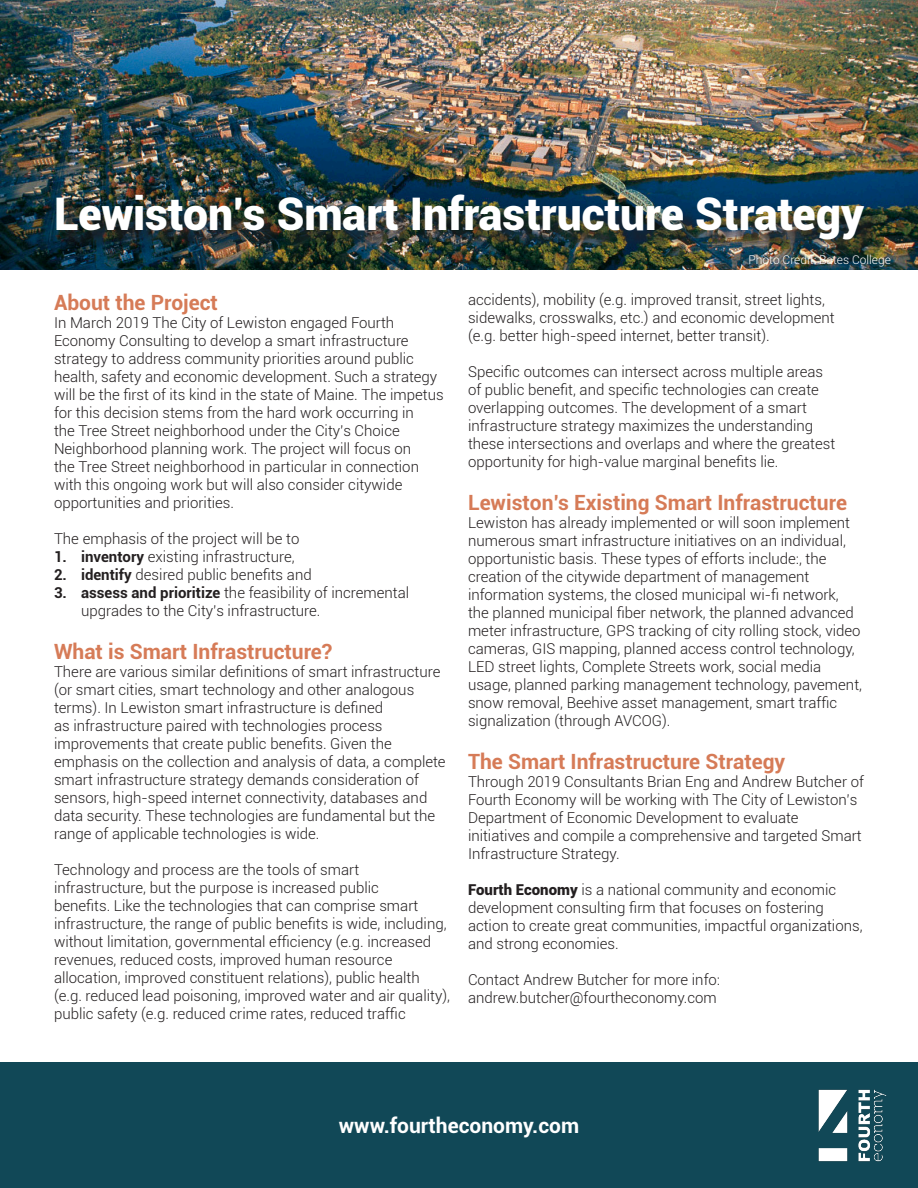
<style>
.page{position:relative;width:918px;height:1188px;background:#fff}
.page>*{position:absolute;margin:0;border:0;box-sizing:border-box;transform-origin:0 0}
.t1{font:900 45px "Roboto";letter-spacing:-.005em;color:#fff}
.t2{font:700 21px "Roboto";color:#d67b57}
.t3{font:700 21px "Roboto";color:#fff}
.body{font:300 15px/18px "Roboto";color:#231f20}
.t4{font:300 12px "Roboto";color:#fff}
.s1{font-weight:700}
.s2{font-weight:900}
</style>
<div class="page">
<img style="left:0;top:0;width:918px;height:270px">
<div style="left:59px;top:199px;width:823px;height:60px;background:#231f20;opacity:.75"></div>
<div style="left:0;top:1063px;width:918px;height:125px;background:#114857"></div>
<img style="left:818px;top:1089px;width:69px;height:73px">
<p class="t1" style="left:54px;top:182px;width:812px">Lewiston’s Smart Infrastructure Strategy</p>
<p class="t2" style="left:54px;top:287px;width:165px">About the Project</p>
<p class="body" style="left:54px;top:313px;width:391px">In March 2019 The City of Lewiston engaged Fourth Economy Consulting to develop a smart infrastructure strategy to address community priorities around public health, safety and economic development. Such a strategy will be the first of its kind in the state of Maine. The impetus for this decision stems from the hard work occurring in<br>the Tree Street neighborhood under the City’s Choice Neighborhood planning work. The project will focus on<br>the Tree Street neighborhood in particular in connection with this ongoing work but will also consider citywide opportunities and priorities.</p>
<p class="body" style="left:54px;top:529px;width:247px">The emphasis of the project will be to</p>
<p class="body" style="left:54px;top:547px;width:242px"><span class="s1">1. inventory</span> existing infrastructure,</p>
<p class="body" style="left:54px;top:565px;width:259px"><span class="s1">2. identify</span> desired public benefits and</p>
<p class="body" style="left:81px;top:583px;width:330px;text-indent:-27px"><span class="s1">3. assess and prioritize</span> the feasibility of incremental upgrades to the City’s infrastructure.</p>
<p class="t2" style="left:54px;top:636px;width:280px">What is Smart Infrastructure?</p>
<p class="body" style="left:54px;top:662px;width:393px">There are various similar definitions of smart infrastructure (or smart cities, smart technology and other analogous terms). In Lewiston smart infrastructure is defined<br>as infrastructure paired with technologies process improvements that create public benefits. Given the emphasis on the collection and analysis of data, a complete smart infrastructure strategy demands consideration of sensors, high-speed internet connectivity, databases and data security. These technologies are fundamental but the range of applicable technologies is wide.</p>
<p class="body" style="left:54px;top:860px;width:398px">Technology and process are the tools of smart infrastructure, but the purpose is increased public<br>benefits. Like the technologies that can comprise smart infrastructure, the range of public benefits is wide, including, without limitation, governmental efficiency (e.g. increased revenues, reduced costs, improved human resource allocation, improved constituent relations), public health (e.g. reduced lead poisoning, improved water and air quality), public safety (e.g. reduced crime rates, reduced traffic</p>
<p class="t4" style="left:748px;top:251px;width:144px">Photo Credit: Bates College</p>
<p class="body" style="left:468px;top:290px;width:368px">accidents), mobility (e.g. improved transit, street lights, sidewalks, crosswalks, etc.) and economic development (e.g. better high-speed internet, better transit).</p>
<p class="body" style="left:468px;top:362px;width:369px">Specific outcomes can intersect across multiple areas of public benefit, and specific technologies can create overlapping outcomes. The development of a smart infrastructure strategy maximizes the understanding these intersections and overlaps and where the greatest opportunity for high-value marginal benefits lie.</p>
<p class="t2" style="left:468px;top:488px;width:381px">Lewiston’s Existing Smart Infrastructure</p>
<p class="body" style="left:468px;top:513px;width:396px">Lewiston has already implemented or will soon implement numerous smart infrastructure initiatives on an individual, opportunistic basis. These types of efforts include:, the creation of the citywide department of management information systems, the closed municipal wi-fi network, the planned municipal fiber network, the planned advanced meter infrastructure, GPS tracking of city rolling stock, video cameras, GIS mapping, planned access control technology, LED street lights, Complete Streets work, social media usage, planned parking management technology, pavement, snow removal, Beehive asset management, smart traffic signalization (through AVCOG).</p>
<p class="t2" style="left:468px;top:747px;width:319px">The Smart Infrastructure Strategy</p>
<p class="body" style="left:468px;top:773px;width:397px">Through 2019 Consultants Brian Eng and Andrew Butcher of Fourth Economy will be working with The City of Lewiston’s Department of Economic Development to evaluate initiatives and compile a comprehensive and targeted Smart Infrastructure Strategy.</p>
<p class="body" style="left:468px;top:881px;width:396px"><span class="s2">Fourth Economy</span> is a national community and economic development consulting firm that focuses on fostering action to create great communities, impactful organizations, and strong economies.</p>
<p class="body" style="left:468px;top:971px;width:254px">Contact Andrew Butcher for more info:</p>
<p class="body" style="left:468px;top:989px;width:250px">andrew.butcher@fourtheconomy.com</p>
<p class="t3" style="left:339px;top:1111px;width:242px">www.fourtheconomy.com</p>
</div>
